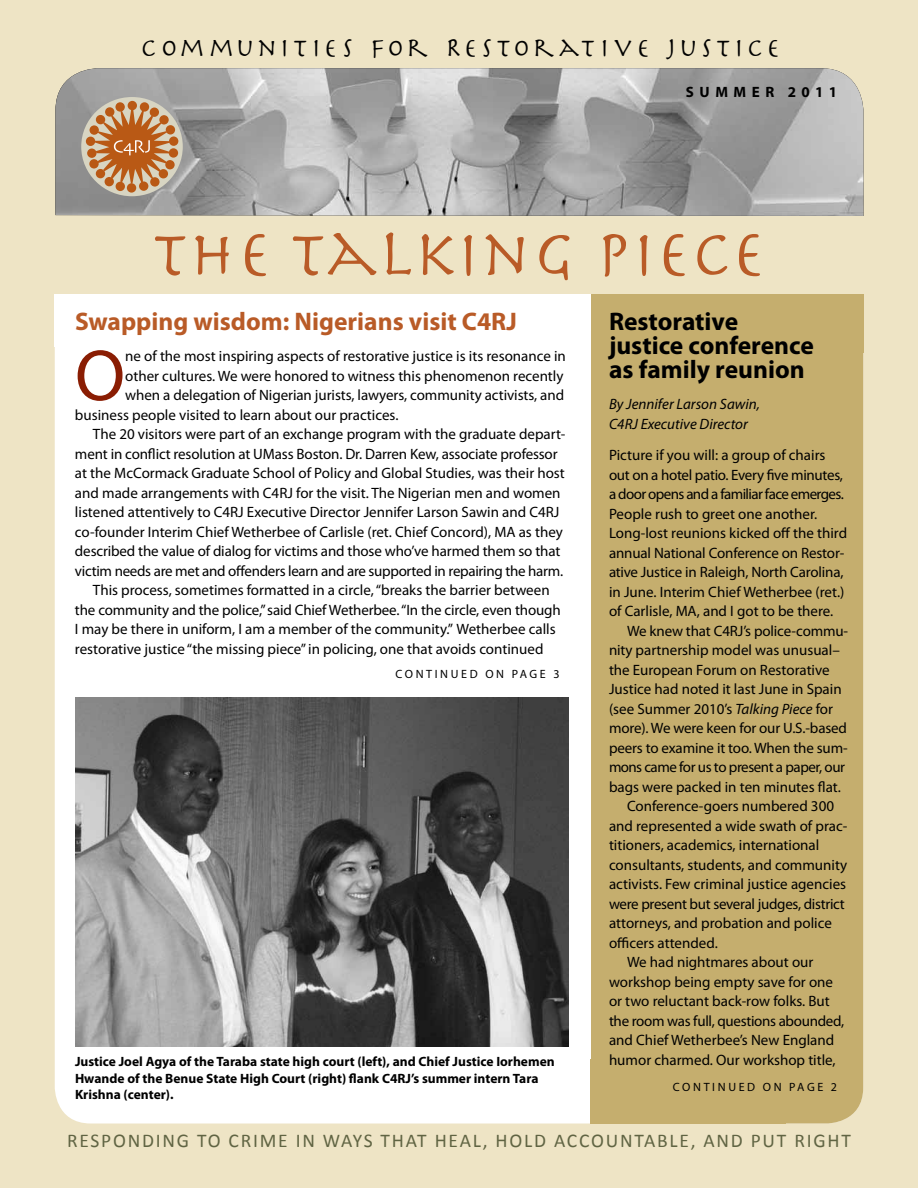
<style>
.page{position:relative;width:918px;height:1188px;background:#eee4c5}
.page>*{position:absolute;margin:0;border:0;box-sizing:border-box;transform-origin:0 0}
.t1{font:72.9px "Myriad Pro";color:#8a1d03}
.t2{font:67.5px "Herculanum";letter-spacing:.02em;color:#b95b27}
.t3{font:27px "Herculanum";letter-spacing:.13em;color:#000}
.t4{font:700 25.5px/24px "Myriad Pro";color:#000}
.t5{font:700 25.5px "Myriad Pro";color:#b95b27}
.t6{font:19.5px "Calibri";letter-spacing:.09em;color:#606443}
.t7{font:15px "Myriad Pro";color:#000}
.t8{font:15px "Myriad Pro";letter-spacing:-.02em;color:#000}
.t9{font:italic 15px/19.5px "Myriad Pro";color:#000}
.t10{font:15px "Myriad Pro";letter-spacing:-.04em;color:#000}
.t11{font:15px "Myriad Pro";letter-spacing:-.03em;color:#000}
.t12{font:700 15px "Myriad Pro";letter-spacing:.37em;color:#000}
.t13{font:700 13.5px/16.5px "Myriad Pro";color:#000}
.t14{font:12px "Myriad Pro";color:#000}
.s1{font-style:italic}
</style>
<div class="page">
<div style="left:55px;top:296px;width:808px;height:828px;background:#fff;border-radius:36px"></div>
<div style="left:55px;top:294px;width:808px;height:52px;background:#fff"></div>
<div style="left:591px;top:295px;width:272px;height:829px;background:#c5ae6e;border-radius:36px"></div>
<div style="left:591px;top:294px;width:272px;height:58px;background:#c5ae6e"></div>
<div style="left:591px;top:1059px;width:195px;height:65px;background:#c5ae6e"></div>
<img style="left:55px;top:68px;width:808px;height:148px">
<div style="left:81px;top:97px;width:102px;height:99px;background:#d8d5c2;border-radius:50%"></div>
<div style="left:115px;top:102px;width:10px;height:10px;background:#b95915;border-radius:50%"></div>
<div style="left:105px;top:107px;width:9px;height:10px;background:#b95915;border-radius:50%"></div>
<div style="left:90px;top:125px;width:9px;height:10px;background:#b95915;border-radius:50%"></div>
<div style="left:86px;top:137px;width:9px;height:9px;background:#b95915;border-radius:50%"></div>
<div style="left:87px;top:149px;width:10px;height:9px;background:#b95915;border-radius:50%"></div>
<div style="left:89px;top:159px;width:10px;height:10px;background:#b95915;border-radius:50%"></div>
<div style="left:128px;top:101px;width:9px;height:9px;background:#b95915;border-radius:50%"></div>
<div style="left:140px;top:102px;width:9px;height:10px;background:#b95915;border-radius:50%"></div>
<div style="left:150px;top:108px;width:9px;height:9px;background:#b95915;border-radius:50%"></div>
<div style="left:165px;top:160px;width:10px;height:9px;background:#b95915;border-radius:50%"></div>
<div style="left:169px;top:148px;width:9px;height:10px;background:#b95915;border-radius:50%"></div>
<div style="left:169px;top:136px;width:9px;height:10px;background:#b95915;border-radius:50%"></div>
<div style="left:166px;top:125px;width:9px;height:10px;background:#b95915;border-radius:50%"></div>
<div style="left:127px;top:183px;width:9px;height:10px;background:#b95915;border-radius:50%"></div>
<div style="left:139px;top:181px;width:9px;height:10px;background:#b95915;border-radius:50%"></div>
<svg style="left:150px;top:177px;width:10px;height:10px"></svg>
<div style="left:105px;top:177px;width:9px;height:9px;background:#b95915;border-radius:50%"></div>
<div style="left:116px;top:182px;width:9px;height:9px;background:#b95915;border-radius:50%"></div>
<svg style="left:95px;top:110px;width:75px;height:74px"></svg>
<img style="left:75px;top:698px;width:493px;height:349px">
<h3 class="t3" style="left:140px;top:31px;width:641px">COMMUNITIES FOR RESTORATIVE JUSTICE</h3>
<p class="t12" style="left:686px;top:83px;width:153px">Summer 2011</p>
<h2 class="t2" style="left:154px;top:211px;width:612px">THE TALKING PIECE</h2>
<h3 class="t5" style="left:75px;top:304px;width:444px">Swapping wisdom: Nigerians visit C4RJ</h3>
<h1 class="t1" style="left:75px;top:331px;width:52px">O</h1>
<p class="t7" style="left:125px;top:347px;width:442px">ne of the most inspiring aspects of restorative justice is its resonance in</p>
<p class="t7" style="left:125px;top:366px;width:440px">other cultures. We were honored to witness this phenomenon recently</p>
<p class="t7" style="left:125px;top:386px;width:440px">when a delegation of Nigerian jurists, lawyers, community activists, and</p>
<p class="t7" style="left:75px;top:405px;width:325px">business people visited to learn about our practices.</p>
<p class="t7" style="left:75px;top:425px;width:492px">The 20 visitors were part of an exchange program with the graduate depart-</p>
<p class="t7" style="left:75px;top:444px;width:484px">ment in conflict resolution at UMass Boston. Dr. Darren Kew, associate professor</p>
<p class="t7" style="left:75px;top:464px;width:491px">at the McCormack Graduate School of Policy and Global Studies, was their host</p>
<p class="t7" style="left:75px;top:483px;width:487px">and made arrangements with C4RJ for the visit. The Nigerian men and women</p>
<p class="t7" style="left:75px;top:503px;width:486px">listened attentively to C4RJ Executive Director Jennifer Larson Sawin and C4RJ</p>
<p class="t7" style="left:75px;top:522px;width:489px">co-founder Interim Chief Wetherbee of Carlisle (ret. Chief Concord), MA as they</p>
<p class="t7" style="left:75px;top:542px;width:487px">described the value of dialog for victims and those who’ve harmed them so that</p>
<p class="t8" style="left:75px;top:561px;width:490px">victim needs are met and offenders learn and are supported in repairing the harm.</p>
<p class="t7" style="left:75px;top:581px;width:476px">This process, sometimes formatted in a circle, “breaks the barrier between</p>
<p class="t7" style="left:75px;top:600px;width:487px">the community and the police,” said Chief Wetherbee. “In the circle, even though</p>
<p class="t7" style="left:75px;top:620px;width:482px">I may be there in uniform, I am a member of the community.” Wetherbee calls</p>
<p class="t7" style="left:75px;top:639px;width:470px">restorative justice “the missing piece” in policing, one that avoids continued</p>
<p class="t14" style="left:395px;top:667px;width:10px">con</p>
<p class="t14" style="left:426px;top:667px;width:18px">t inue</p>
<p class="t14" style="left:470px;top:667px;width:26px">d on</p>
<p class="t14" style="left:512px;top:667px;width:49px">pa ge 3</p>
<p class="t13" style="left:75px;top:1053px;width:481px">Justice Joel Agya of the Taraba state high court (left), and Chief Justice Iorhemen<br>Hwande of the Benue State High Court (right) flank C4RJ’s summer intern Tara<br>Krishna (center).</p>
<h3 class="t4" style="left:609px;top:308px;width:206px">Restorative justice conference as family reunion</h3>
<p class="t9" style="left:609px;top:394px;width:153px">By Jennifer Larson Sawin,<br>C4RJ Executive Director</p>
<p class="t7" style="left:609px;top:446px;width:218px">Picture if you will: a group of chairs</p>
<p class="t8" style="left:609px;top:465px;width:235px">out on a hotel patio. Every five minutes,</p>
<p class="t10" style="left:609px;top:485px;width:236px">a door opens and a familiar face emerges.</p>
<p class="t7" style="left:609px;top:504px;width:210px">People rush to greet one another.</p>
<p class="t7" style="left:609px;top:524px;width:240px">Long-lost reunions kicked off the third</p>
<p class="t7" style="left:609px;top:543px;width:237px">annual National Conference on Restor-</p>
<p class="t7" style="left:609px;top:563px;width:236px">ative Justice in Raleigh, North Carolina,</p>
<p class="t7" style="left:609px;top:582px;width:237px">in June. Interim Chief Wetherbee (ret.)</p>
<p class="t7" style="left:609px;top:602px;width:226px">of Carlisle, MA, and I got to be there.</p>
<p class="t7" style="left:627px;top:621px;width:223px">We knew that C4RJ’s police-commu-</p>
<p class="t7" style="left:609px;top:641px;width:232px">nity partnership model was unusual–</p>
<p class="t7" style="left:609px;top:660px;width:222px">the European Forum on Restorative</p>
<p class="t7" style="left:609px;top:680px;width:234px">Justice had noted it last June in Spain</p>
<p class="t7" style="left:609px;top:699px;width:226px">(see Summer 2010’s <span class="s1">Talking Piece</span> for</p>
<p class="t7" style="left:609px;top:719px;width:240px">more). We were keen for our U.S.-based</p>
<p class="t7" style="left:609px;top:738px;width:240px">peers to examine it too. When the sum-</p>
<p class="t11" style="left:609px;top:758px;width:238px">mons came for us to present a paper, our</p>
<p class="t7" style="left:609px;top:777px;width:233px">bags were packed in ten minutes flat.</p>
<p class="t7" style="left:627px;top:797px;width:209px">Conference-goers numbered 300</p>
<p class="t7" style="left:609px;top:816px;width:240px">and represented a wide swath of prac-</p>
<p class="t7" style="left:609px;top:836px;width:212px">titioners, academics, international</p>
<p class="t7" style="left:609px;top:855px;width:240px">consultants, students, and community</p>
<p class="t7" style="left:609px;top:875px;width:239px">activists. Few criminal justice agencies</p>
<p class="t8" style="left:609px;top:894px;width:237px">were present but several judges, district</p>
<p class="t7" style="left:609px;top:914px;width:224px">attorneys, and probation and police</p>
<p class="t7" style="left:609px;top:933px;width:110px">officers attended.</p>
<p class="t7" style="left:627px;top:953px;width:188px">We had nightmares about our</p>
<p class="t7" style="left:609px;top:972px;width:226px">workshop being empty save for one</p>
<p class="t7" style="left:609px;top:992px;width:222px">or two reluctant back-row folks. But</p>
<p class="t8" style="left:609px;top:1011px;width:237px">the room was full, questions abounded,</p>
<p class="t7" style="left:609px;top:1031px;width:227px">and Chief Wetherbee’s New England</p>
<p class="t7" style="left:609px;top:1050px;width:228px">humor charmed. Our workshop title,</p>
<p class="t14" style="left:673px;top:1079px;width:10px">con</p>
<p class="t14" style="left:704px;top:1079px;width:18px">t inue</p>
<p class="t14" style="left:747px;top:1079px;width:26px">d on</p>
<p class="t14" style="left:789px;top:1079px;width:49px">pa ge 2</p>
<h3 class="t6" style="left:67px;top:1129px;width:785px">RESPONDING TO CRIME IN WAYS THAT HEAL, HOLD ACCOUNTABLE, AND PUT RIGHT</h3>
</div>
